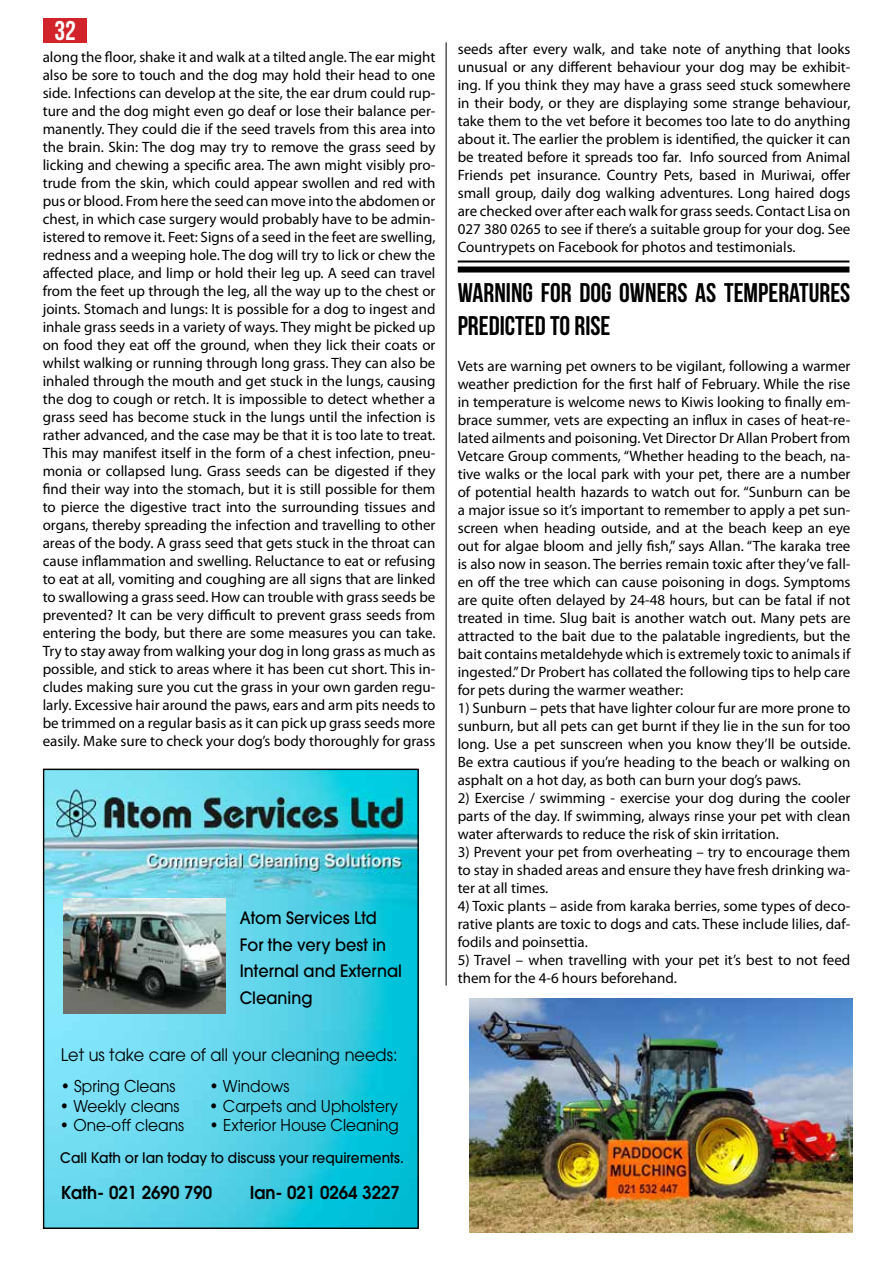
<style>
.page{position:relative;width:893px;height:1263px;background:#fff}
.page>*{position:absolute;margin:0;border:0;box-sizing:border-box;transform-origin:0 0}
.t1{font:27px/32.4px "Bebas Neue";color:#000}
.t2{font:27px "Bebas Neue";color:#fff}
.t3{font:600 17.7px "Avant Garde";color:#000;scale:.95 1}
.t4{font:17.1px "Avant Garde";color:#000;scale:.95 1}
.t5{font:500 16.95px/26.5px "Avant Garde";color:#000;scale:.95 1}
.t6{font:16.2px "Avant Garde";color:#000;scale:.95 1}
.t7{font:15px/18px "Myriad Pro";color:#000;text-align:justify}
.t8{font:500 14.4px "Avant Garde";color:#000;scale:.95 1}
</style>
<div class="page">
<div style="left:44px;top:18px;width:43px;height:25px;background:#d2232a"></div>
<img style="left:469px;top:999px;width:383px;height:234px">
<img style="left:45px;top:771px;width:372px;height:456px">
<img style="left:63px;top:899px;width:163px;height:114px">
<hr style="left:446px;top:42px;width:1px;height:943px;background:#000">
<hr style="left:458px;top:260px;width:391px;height:2px;background:#000">
<div style="left:458px;top:266px;width:391px;height:6px;background:#000"></div>
<h1 class="t2" style="left:54px;top:16px;width:23px">32</h1>
<p class="t7" style="left:43px;top:47px;width:394px">along the floor, shake it and walk at a tilted angle. The ear might also be sore to touch and the dog may hold their head to one side. Infections can develop at the site, the ear drum could rup&shy;ture and the dog might even go deaf or lose their balance per&shy;manently. They could die if the seed travels from this area into the brain. Skin: The dog may try to remove the grass seed by licking and chewing a specific area. The awn might visibly pro&shy;trude from the skin, which could appear swollen and red with pus or blood. From here the seed can move into the abdomen or chest, in which case surgery would probably have to be admin&shy;istered to remove it. Feet: Signs of a seed in the feet are swelling, redness and a weeping hole. The dog will try to lick or chew the affected place, and limp or hold their leg up. A seed can travel from the feet up through the leg, all the way up to the chest or joints. Stomach and lungs: It is possible for a dog to ingest and inhale grass seeds in a variety of ways. They might be picked up on food they eat off the ground, when they lick their coats or whilst walking or running through long grass. They can also be inhaled through the mouth and get stuck in the lungs, causing the dog to cough or retch. It is impossible to detect whether a grass seed has become stuck in the lungs until the infection is rather advanced, and the case may be that it is too late to treat.<br>This may manifest itself in the form of a chest infection, pneu&shy;monia or collapsed lung. Grass seeds can be digested if they find their way into the stomach, but it is still possible for them to pierce the digestive tract into the surrounding tissues and organs, thereby spreading the infection and travelling to other areas of the body. A grass seed that gets stuck in the throat can cause inflammation and swelling. Reluctance to eat or refusing to eat at all, vomiting and coughing are all signs that are linked to swallowing a grass seed. How can trouble with grass seeds be prevented? It can be very difficult to prevent grass seeds from entering the body, but there are some measures you can take.<br>Try to stay away from walking your dog in long grass as much as possible, and stick to areas where it has been cut short. This in&shy;cludes making sure you cut the grass in your own garden regu&shy;larly. Excessive hair around the paws, ears and arm pits needs to be trimmed on a regular basis as it can pick up grass seeds more easily. Make sure to check your dog’s body thoroughly for grass</p>
<p class="t5" style="left:240px;top:905px;width:172px">Atom Services Ltd<br>For the very best in<br>Internal and External<br>Cleaning</p>
<p class="t4" style="left:61px;top:1044px;width:356px">Let us take care of all your cleaning needs:</p>
<p class="t6" style="left:61px;top:1077px;width:122px">• Spring Cleans</p>
<p class="t6" style="left:209px;top:1077px;width:86px">• Windows</p>
<p class="t6" style="left:60px;top:1096px;width:127px">• Weekly cleans</p>
<p class="t6" style="left:209px;top:1096px;width:200px">• Carpets and Upholstery</p>
<p class="t6" style="left:60px;top:1116px;width:132px">• One-off cleans</p>
<p class="t6" style="left:210px;top:1116px;width:201px">• Exterior House Cleaning</p>
<p class="t8" style="left:60px;top:1149px;width:363px">Call Kath or Ian today to discuss your requirements.</p>
<p class="t3" style="left:61px;top:1181px;width:161px">Kath- 021 2690 790</p>
<p class="t3" style="left:250px;top:1181px;width:159px">Ian- 021 0264 3227</p>
<p class="t7" style="left:458px;top:40px;width:394px">seeds after every walk, and take note of anything that looks unusual or any different behaviour your dog may be exhibit&shy;ing. If you think they may have a grass seed stuck somewhere in their body, or they are displaying some strange behaviour, take them to the vet before it becomes too late to do anything about it. The earlier the problem is identified, the quicker it can be treated before it spreads too far. Info sourced from Animal Friends pet insurance. Country Pets, based in Muriwai, offer small group, daily dog walking adventures. Long haired dogs are checked over after each walk for grass seeds. Contact Lisa on 027 380 0265 to see if there’s a suitable group for your dog. See Countrypets on Facebook for photos and testimonials.</p>
<h1 class="t1" style="left:458px;top:276px;width:394px">WARNING FOR DOG OWNERS AS TEMPERATURES<br>PREDICTED TO RISE</h1>
<p class="t7" style="left:458px;top:356px;width:394px">Vets are warning pet owners to be vigilant, following a warmer weather prediction for the first half of February. While the rise in temperature is welcome news to Kiwis looking to finally em&shy;brace summer, vets are expecting an influx in cases of heat-re&shy;lated ailments and poisoning. Vet Director Dr Allan Probert from Vetcare Group comments, “Whether heading to the beach, na&shy;tive walks or the local park with your pet, there are a number of potential health hazards to watch out for. “Sunburn can be a major issue so it’s important to remember to apply a pet sun&shy;screen when heading outside, and at the beach keep an eye out for algae bloom and jelly fish,” says Allan. “The karaka tree is also now in season. The berries remain toxic after they’ve fall&shy;en off the tree which can cause poisoning in dogs. Symptoms are quite often delayed by 24-48 hours, but can be fatal if not treated in time. Slug bait is another watch out. Many pets are attracted to the bait due to the palatable ingredients, but the bait contains metaldehyde which is extremely toxic to animals if ingested.” Dr Probert has collated the following tips to help care for pets during the warmer weather:</p>
<p class="t7" style="left:458px;top:698px;width:394px">1) Sunburn – pets that have lighter colour fur are more prone to sunburn, but all pets can get burnt if they lie in the sun for too long. Use a pet sunscreen when you know they’ll be outside.<br>Be extra cautious if you’re heading to the beach or walking on asphalt on a hot day, as both can burn your dog’s paws.</p>
<p class="t7" style="left:458px;top:788px;width:394px">2) Exercise / swimming - exercise your dog during the cooler parts of the day. If swimming, always rinse your pet with clean water afterwards to reduce the risk of skin irritation.</p>
<p class="t7" style="left:458px;top:842px;width:394px">3) Prevent your pet from overheating – try to encourage them to stay in shaded areas and ensure they have fresh drinking wa&shy;ter at all times.</p>
<p class="t7" style="left:458px;top:896px;width:394px">4) Toxic plants – aside from karaka berries, some types of deco&shy;rative plants are toxic to dogs and cats. These include lilies, daf&shy;fodils and poinsettia.</p>
<p class="t7" style="left:458px;top:950px;width:394px">5) Travel – when travelling with your pet it’s best to not feed them for the 4-6 hours beforehand.</p>
</div>
